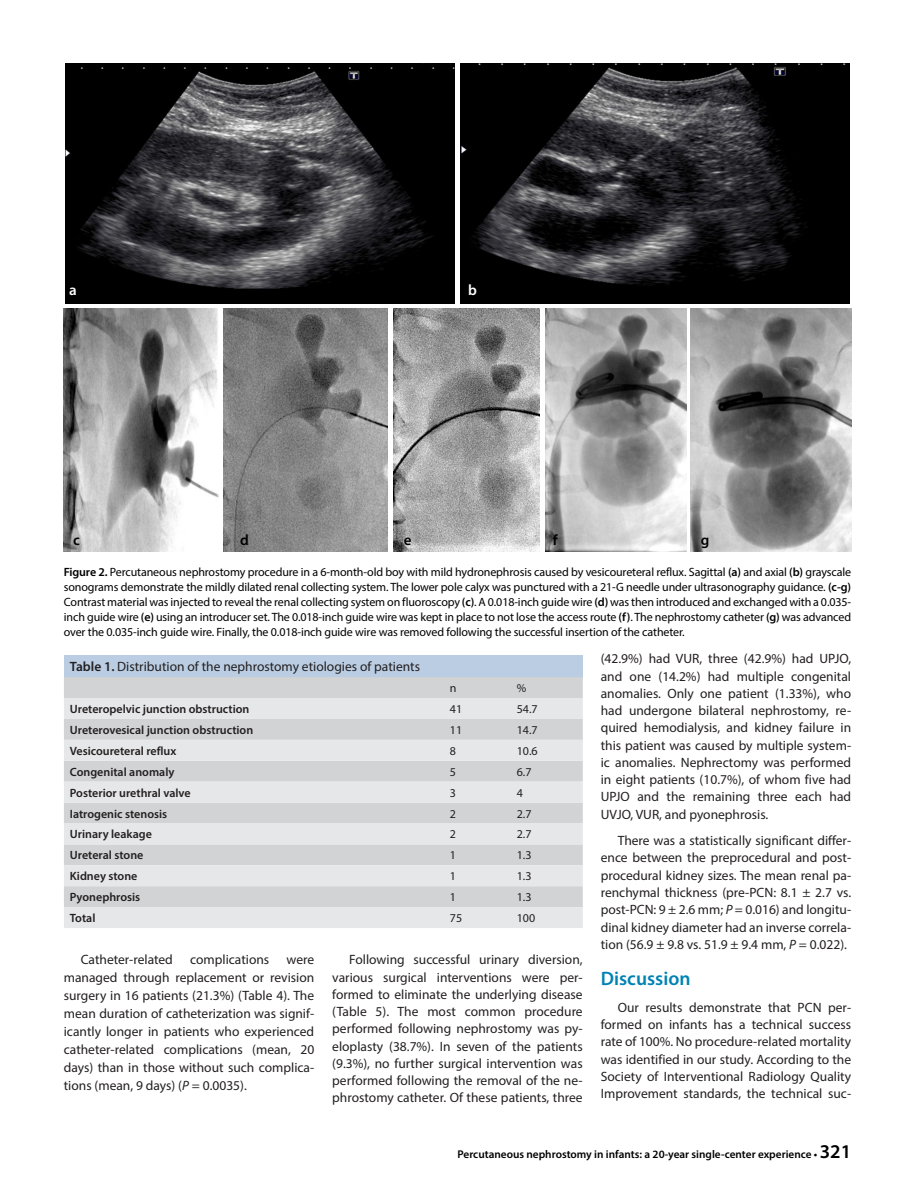
<style>
.page{position:relative;width:915px;height:1191px;background:#fff}
.page>*{position:absolute;margin:0;border:0;box-sizing:border-box;transform-origin:0 0}
.ANA_BASLIK{font:600 19.5px "Myriad Pro";color:#0082b5}
.RESİM-ALTI{font:600 15px "Myriad Pro";color:#000}
.RESİM-ALTI-2{font:600 15px "Myriad Pro";color:#fff}
.YAZI{font:13.5px/17.2px "Myriad Pro";color:#231f20;text-align:justify}
.TABLO-BASI{font:13.5px "Myriad Pro";color:#231f20}
.RESİM-ALTI-3{font:12px/15px "Myriad Pro";letter-spacing:-.01em;color:#000;text-align:justify}
.TABLO-YAZI{font:600 12px "Myriad Pro";color:#231f20}
.TABLO-YAZI-2{font:12px "Myriad Pro";color:#231f20}
.TABLO-ARA{font:12px "Myriad Pro";color:#231f20}
.t1{font:600 11.25px "Myriad Pro";color:#000}
.s1{font-weight:600}
.s2{font-style:italic}
.s3{font-size:19.5px}
</style>
<div class="page">
<div style="left:64px;top:655px;width:518px;height:22px;background:#bacde2"></div>
<div style="left:64px;top:677px;width:518px;height:21px;background:#d1d3d4"></div>
<svg style="left:64px;top:698px;width:518px;height:230px;background:#dcdedf"></svg>
<img style="left:65px;top:64px;width:389px;height:240px">
<img style="left:460px;top:64px;width:389px;height:240px">
<img style="left:64px;top:308px;width:154px;height:243px">
<img style="left:224px;top:308px;width:163px;height:243px">
<img style="left:393px;top:308px;width:146px;height:243px">
<img style="left:545px;top:308px;width:141px;height:243px">
<img style="left:690px;top:308px;width:160px;height:243px">
<p class="RESİM-ALTI-2" style="left:69px;top:280px;width:9px">a</p>
<p class="RESİM-ALTI-2" style="left:468px;top:280px;width:10px">b</p>
<p class="RESİM-ALTI" style="left:73px;top:530px;width:8px">c</p>
<p class="RESİM-ALTI" style="left:240px;top:530px;width:10px">d</p>
<p class="RESİM-ALTI" style="left:404px;top:530px;width:9px">e</p>
<p class="RESİM-ALTI" style="left:552px;top:530px;width:6px">f</p>
<p class="RESİM-ALTI" style="left:700px;top:530px;width:10px">g</p>
<p class="RESİM-ALTI-3" style="left:64px;top:564px;width:788px"><span class="s1">Figure 2.</span> Percutaneous nephrostomy procedure in a 6-month-old boy with mild hydronephrosis caused by vesicoureteral reflux. Sagittal <span class="s1">(a)</span> and axial <span class="s1">(b)</span> grayscale sonograms demonstrate the mildly dilated renal collecting system. The lower pole calyx was punctured with a 21-G needle under ultrasonography guidance. <span class="s1">(c-g)<br></span>Contrast material was injected to reveal the renal collecting system on fluoroscopy <span class="s1">(c)</span>. A 0.018-inch guide wire <span class="s1">(d)</span> was then introduced and exchanged with a 0.035- inch guide wire <span class="s1">(e)</span> using an introducer set. The 0.018-inch guide wire was kept in place to not lose the access route <span class="s1">(f)</span>. The nephrostomy catheter <span class="s1">(g)</span> was advanced over the 0.035-inch guide wire. Finally, the 0.018-inch guide wire was removed following the successful insertion of the catheter.</p>
<p class="TABLO-BASI" style="left:70px;top:658px;width:351px"><span class="s1">Table 1.</span> Distribution of the nephrostomy etiologies of patients</p>
<p class="TABLO-ARA" style="left:450px;top:680px;width:8px">n</p>
<p class="TABLO-ARA" style="left:516px;top:680px;width:11px">%</p>
<p class="TABLO-YAZI" style="left:70px;top:701px;width:181px">Ureteropelvic junction obstruction</p>
<p class="TABLO-YAZI-2" style="left:450px;top:701px;width:14px">41</p>
<p class="TABLO-YAZI-2" style="left:516px;top:701px;width:22px">54.7</p>
<p class="TABLO-YAZI" style="left:70px;top:722px;width:185px">Ureterovesical junction obstruction</p>
<p class="TABLO-YAZI-2" style="left:450px;top:722px;width:14px">11</p>
<p class="TABLO-YAZI-2" style="left:516px;top:722px;width:22px">14.7</p>
<p class="TABLO-YAZI" style="left:70px;top:743px;width:108px">Vesicoureteral reflux</p>
<p class="TABLO-YAZI-2" style="left:450px;top:743px;width:8px">8</p>
<p class="TABLO-YAZI-2" style="left:516px;top:743px;width:22px">10.6</p>
<p class="TABLO-YAZI" style="left:70px;top:764px;width:106px">Congenital anomaly</p>
<p class="TABLO-YAZI-2" style="left:450px;top:764px;width:8px">5</p>
<p class="TABLO-YAZI-2" style="left:516px;top:764px;width:16px">6.7</p>
<p class="TABLO-YAZI" style="left:70px;top:785px;width:122px">Posterior urethral valve</p>
<p class="TABLO-YAZI-2" style="left:450px;top:785px;width:8px">3</p>
<p class="TABLO-YAZI-2" style="left:516px;top:785px;width:8px">4</p>
<p class="TABLO-YAZI" style="left:70px;top:806px;width:99px">Iatrogenic stenosis</p>
<p class="TABLO-YAZI-2" style="left:450px;top:806px;width:8px">2</p>
<p class="TABLO-YAZI-2" style="left:516px;top:806px;width:16px">2.7</p>
<p class="TABLO-YAZI" style="left:70px;top:826px;width:84px">Urinary leakage</p>
<p class="TABLO-YAZI-2" style="left:450px;top:827px;width:8px">2</p>
<p class="TABLO-YAZI-2" style="left:516px;top:827px;width:16px">2.7</p>
<p class="TABLO-YAZI" style="left:70px;top:847px;width:75px">Ureteral stone</p>
<p class="TABLO-YAZI-2" style="left:450px;top:848px;width:8px">1</p>
<p class="TABLO-YAZI-2" style="left:516px;top:848px;width:16px">1.3</p>
<p class="TABLO-YAZI" style="left:70px;top:868px;width:69px">Kidney stone</p>
<p class="TABLO-YAZI-2" style="left:450px;top:869px;width:8px">1</p>
<p class="TABLO-YAZI-2" style="left:516px;top:869px;width:16px">1.3</p>
<p class="TABLO-YAZI" style="left:70px;top:889px;width:72px">Pyonephrosis</p>
<p class="TABLO-YAZI-2" style="left:450px;top:889px;width:8px">1</p>
<p class="TABLO-YAZI-2" style="left:516px;top:889px;width:16px">1.3</p>
<p class="TABLO-YAZI" style="left:70px;top:910px;width:27px">Total</p>
<p class="TABLO-YAZI-2" style="left:450px;top:910px;width:14px">75</p>
<p class="TABLO-YAZI-2" style="left:516px;top:910px;width:20px">100</p>
<p class="YAZI" style="left:64px;top:950px;width:252px;line-height:18px;text-indent:223px">were managed through replacement or revision surgery in 16 patients (21.3%) (Table 4). The mean duration of catheterization was signif&shy;icantly longer in patients who experienced catheter-related complications (mean, 20 days) than in those without such complica&shy;tions (mean, 9 days) (<span class="s2">P</span> = 0.0035).</p>
<p class="YAZI" style="left:332px;top:951px;width:252px;text-indent:17px">Following successful urinary diversion, various surgical interventions were per&shy;formed to eliminate the underlying disease (Table 5). The most common procedure performed following nephrostomy was py&shy;eloplasty (38.7%). In seven of the patients (9.3%), no further surgical intervention was performed following the removal of the ne&shy;phrostomy catheter. Of these patients, three</p>
<p class="YAZI" style="left:81px;top:951px;width:94px">Catheter-related</p>
<p class="YAZI" style="left:190px;top:951px;width:81px">complications</p>
<p class="YAZI" style="left:600px;top:650px;width:252px">(42.9%) had VUR, three (42.9%) had UPJO, and one (14.2%) had multiple congenital anomalies. Only one patient (1.33%), who had undergone bilateral nephrostomy, re&shy;quired hemodialysis, and kidney failure in this patient was caused by multiple system&shy;ic anomalies. Nephrectomy was performed in eight patients (10.7%), of whom five had UPJO and the remaining three each had UVJO, VUR, and pyonephrosis.</p>
<p class="YAZI" style="left:600px;top:832px;width:252px;text-indent:17px">There was a statistically significant differ&shy;ence between the preprocedural and post&shy;procedural kidney sizes. The mean renal pa&shy;renchymal thickness (pre-PCN: 8.1 ± 2.7 vs. post-PCN: 9 ± 2.6 mm; <span class="s2">P</span> = 0.016) and longitu&shy;dinal kidney diameter had an inverse correla&shy;tion (56.9 ± 9.8 vs. 51.9 ± 9.4 mm, <span class="s2">P</span> = 0.022).</p>
<p class="ANA_BASLIK" style="left:600px;top:966px;width:91px">Discussion</p>
<p class="YAZI" style="left:600px;top:998px;width:252px;text-indent:17px">Our results demonstrate that PCN per&shy;formed on infants has a technical success rate of 100%. No procedure-related mortality was identified in our study. According to the Society of Interventional Radiology Quality Improvement standards, the technical suc-</p>
<p class="t1" style="left:457px;top:1146px;width:395px">Percutaneous nephrostomy in infants: a 20-year single-center experience • <span class="s3">321</span></p>
</div>
